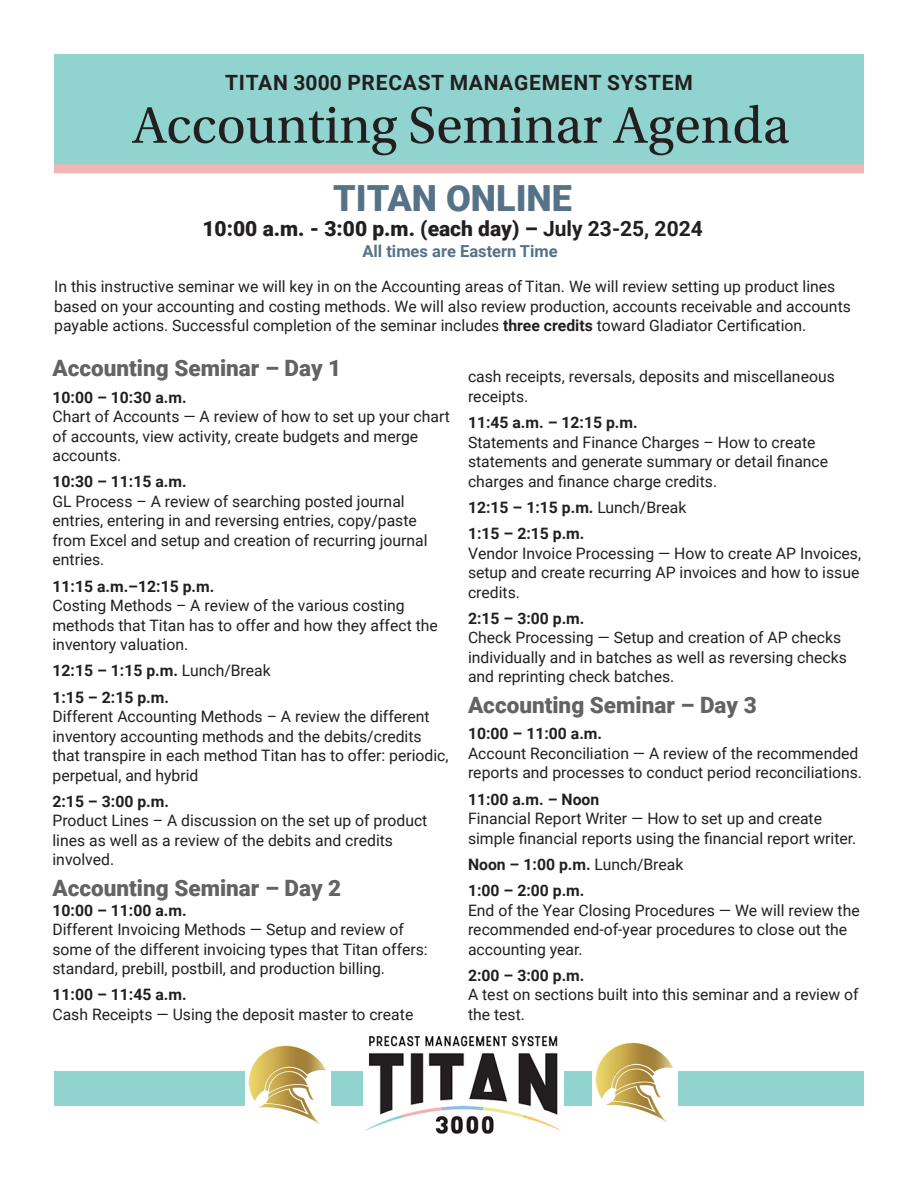
<style>
.page{position:relative;width:918px;height:1188px;background:#fff}
.page>*{position:absolute;margin:0;border:0;box-sizing:border-box;transform-origin:0 0}
.Body_Text{font:54px "Utopia Std";color:#231f20}
.Headline{font:900 36px "Roboto";color:#557287}
.Subhead_2{font:900 22.5px "Roboto";color:#636366}
.Headline-2{font:900 21px "Roboto";color:#231f20}
.Subhead{font:700 21px "Roboto";letter-spacing:.035em;color:#231f20}
.Headline-3{font:700 16.5px "Roboto";color:#557287}
.Body_Text-2{font:15.75px/19.5px "Roboto";color:#231f20}
.Headline-4{font:15.75px/19.5px "Roboto";color:#231f20}
.Subhead_2-2{font:15.75px/19.5px "Roboto";color:#231f20}
.Body_Text-3{font:700 15.75px "Roboto";color:#231f20}
.s1{font-weight:700}
.s2{font-weight:400}
</style>
<div class="page">
<div style="left:54px;top:1071px;width:810px;height:35px;background:#90d3cf"></div>
<img style="left:363px;top:1036px;width:200px;height:97px">
<img style="left:593px;top:1042px;width:84px;height:80px">
<img style="left:246px;top:1045px;width:84px;height:79px">
<div style="left:54px;top:54px;width:810px;height:110px;background:#90d3cf"></div>
<div style="left:54px;top:164px;width:810px;height:9px;background:#f3b4b4"></div>
<p class="Subhead" style="left:225px;top:68px;width:469px">TITAN 3000 PRECAST MANAGEMENT SYSTEM</p>
<p class="Body_Text" style="left:132px;top:96px;width:659px">Accounting Seminar Agenda</p>
<p class="Headline" style="left:333px;top:173px;width:240px">TITAN ONLINE</p>
<p class="Headline-2" style="left:203px;top:214px;width:502px">10:00 a.m. - 3:00 p.m. (each day) – <span class="s1">July 23-25, 2024</span></p>
<p class="Headline-3" style="left:362px;top:240px;width:197px">All times are Eastern Time</p>
<p class="Headline-4" style="left:54px;top:277px;width:798px">In this instructive seminar we will key in on the Accounting areas of Titan. We will review setting up product lines based on your accounting and costing methods. We will also review production, accounts receivable and accounts payable actions. Successful completion of the seminar includes <span class="s1">three credits</span> toward Gladiator Certification.</p>
<p class="Subhead_2" style="left:52px;top:353px;width:290px">Accounting Seminar – Day 1</p>
<p class="Body_Text-2" style="left:52px;top:387px;width:399px"><span class="s1">10:00 – 10:30 a.m.<br></span>Chart of Accounts — A review of how to set up your chart of accounts, view activity, create budgets and merge accounts.</p>
<p class="Body_Text-2" style="left:52px;top:471px;width:377px"><span class="s1">10:30 – 11:15 a.m.<br></span>GL Process – A review of searching posted journal entries, entering in and reversing entries, copy/paste from Excel and setup and creation of recurring journal entries.</p>
<p class="Body_Text-2" style="left:52px;top:576px;width:387px"><span class="s1">11:15 a.m.–12:15 p.m.<br></span>Costing Methods – A review of the various costing methods that Titan has to offer and how they affect the inventory valuation.</p>
<p class="Body_Text-3" style="left:52px;top:660px;width:220px">12:15 – 1:15 p.m. <span class="s2">Lunch/Break</span></p>
<p class="Body_Text-2" style="left:52px;top:687px;width:398px"><span class="s1">1:15 – 2:15 p.m.<br></span>Different Accounting Methods – A review the different inventory accounting methods and the debits/credits that transpire in each method Titan has to offer: periodic, perpetual, and hybrid</p>
<p class="Body_Text-2" style="left:52px;top:791px;width:376px"><span class="s1">2:15 – 3:00 p.m.<br></span>Product Lines – A discussion on the set up of product lines as well as a review of the debits and credits involved.</p>
<p class="Subhead_2" style="left:52px;top:872px;width:290px">Accounting Seminar – Day 2</p>
<p class="Subhead_2-2" style="left:52px;top:900px;width:377px"><span class="s1">10:00 – 11:00 a.m.<br></span>Different Invoicing Methods — Setup and review of some of the different invoicing types that Titan offers: standard, prebill, postbill, and production billing.</p>
<p class="Body_Text-2" style="left:52px;top:984px;width:362px"><span class="s1">11:00 – 11:45 a.m.<br></span>Cash Receipts — Using the deposit master to create</p>
<p class="Body_Text-2" style="left:468px;top:366px;width:368px">cash receipts, reversals, deposits and miscellaneous receipts.</p>
<p class="Body_Text-2" style="left:468px;top:412px;width:362px"><span class="s1">11:45 a.m. – 12:15 p.m.<br></span>Statements and Finance Charges – How to create statements and generate summary or detail finance charges and finance charge credits.</p>
<p class="Body_Text-3" style="left:468px;top:496px;width:220px">12:15 – 1:15 p.m. <span class="s2">Lunch/Break</span></p>
<p class="Body_Text-2" style="left:468px;top:523px;width:395px"><span class="s1">1:15 – 2:15 p.m.<br></span>Vendor Invoice Processing — How to create AP Invoices, setup and create recurring AP invoices and how to issue credits.</p>
<p class="Body_Text-2" style="left:468px;top:608px;width:380px"><span class="s1">2:15 – 3:00 p.m.<br></span>Check Processing — Setup and creation of AP checks individually and in batches as well as reversing checks and reprinting check batches.</p>
<p class="Subhead_2" style="left:468px;top:689px;width:290px">Accounting Seminar – Day 3</p>
<p class="Body_Text-2" style="left:468px;top:723px;width:396px"><span class="s1">10:00 – 11:00 a.m.<br></span>Account Reconciliation — A review of the recommended reports and processes to conduct period reconciliations.</p>
<p class="Body_Text-2" style="left:468px;top:789px;width:390px"><span class="s1">11:00 a.m. – Noon<br></span>Financial Report Writer — How to set up and create simple financial reports using the financial report writer.</p>
<p class="Body_Text-3" style="left:468px;top:853px;width:217px">Noon – 1:00 p.m. <span class="s2">Lunch/Break</span></p>
<p class="Body_Text-2" style="left:468px;top:880px;width:393px"><span class="s1">1:00 – 2:00 p.m.<br></span>End of the Year Closing Procedures — We will review the recommended end-of-year procedures to close out the accounting year.</p>
<p class="Body_Text-2" style="left:468px;top:965px;width:392px"><span class="s1">2:00 – 3:00 p.m.<br></span>A test on sections built into this seminar and a review of the test.</p>
</div>
